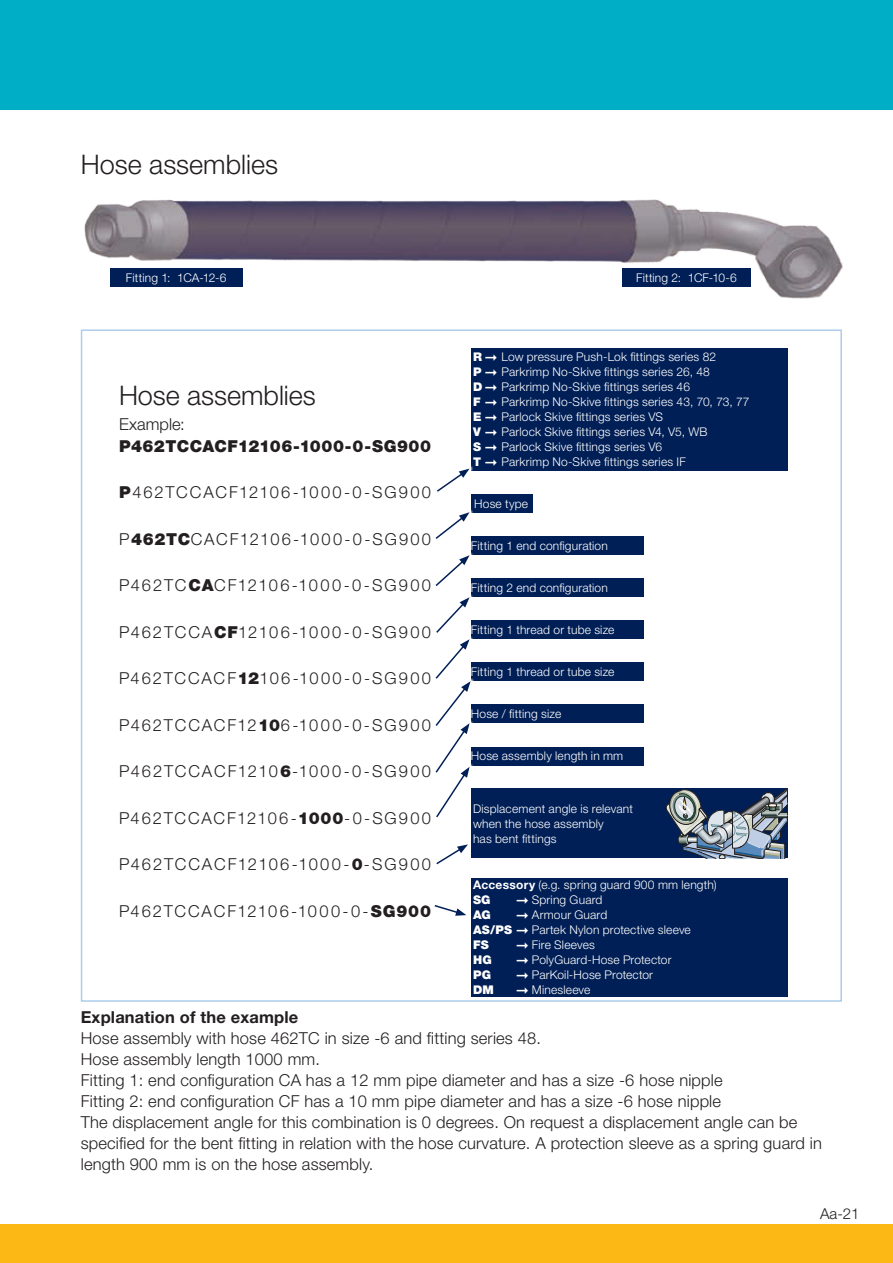
<style>
.page{position:relative;width:893px;height:1263px;background:#fff}
.page>*{position:absolute;margin:0;border:0;box-sizing:border-box;transform-origin:0 0}
.t1{font:300 27px "Helvetica Neue LT Std";color:#231f20}
.t2{font:300 16.5px/21px "Helvetica Neue LT Std";letter-spacing:.01em;color:#231f20}
.t3{font:300 16.5px "Helvetica Neue LT Std";letter-spacing:.12em;color:#231f20}
.t4{font:300 16.5px "Helvetica Neue LT Std";letter-spacing:.115em;color:#231f20}
.t5{font:300 16.5px "Helvetica Neue LT Std";letter-spacing:.11em;color:#231f20}
.t6{font:900 16.5px "Helvetica Neue LT Std";letter-spacing:.025em;color:#231f20}
.t7{font:700 16.5px "Helvetica Neue LT Std";letter-spacing:.01em;color:#231f20}
.t8{font:300 15px "Helvetica Neue LT Std";color:#231f20}
.t9{font:300 12px/15px "Helvetica Neue LT Std";letter-spacing:.015em;color:#fff}
.t10{font:900 12px "Helvetica Neue LT Std";letter-spacing:.02em;color:#fff}
.s1{font-weight:900}
.s2{font-weight:700}
</style>
<div class="page">
<div style="left:0;top:1224px;width:893px;height:39px;background:#fcb814"></div>
<img style="left:84px;top:200px;width:759px;height:99px">
<div style="left:110px;top:268px;width:133px;height:19px;background:#001f56"></div>
<div style="left:622px;top:268px;width:129px;height:19px;background:#001f56"></div>
<div style="left:471px;top:494px;width:61px;height:19px;background:#001f56"></div>
<div style="left:471px;top:536px;width:173px;height:19px;background:#001f56"></div>
<div style="left:471px;top:620px;width:173px;height:19px;background:#001f56"></div>
<div style="left:471px;top:578px;width:173px;height:19px;background:#001f56"></div>
<div style="left:471px;top:662px;width:173px;height:19px;background:#001f56"></div>
<div style="left:471px;top:704px;width:173px;height:19px;background:#001f56"></div>
<div style="left:471px;top:747px;width:173px;height:18px;background:#001f56"></div>
<div style="left:471px;top:348px;width:316px;height:123px;background:#001f56"></div>
<div style="left:471px;top:878px;width:316px;height:118px;background:#001f56"></div>
<div style="left:433px;top:464px;width:41px;height:32px;background:#fff"></div>
<svg style="left:437px;top:469px;width:33px;height:23px"></svg>
<div style="left:432px;top:508px;width:41px;height:35px;background:#fff"></div>
<svg style="left:435px;top:512px;width:35px;height:27px"></svg>
<div style="left:431px;top:551px;width:43px;height:39px;background:#fff"></div>
<svg style="left:435px;top:555px;width:35px;height:31px"></svg>
<div style="left:431px;top:719px;width:42px;height:57px;background:#fff"></div>
<div style="left:432px;top:763px;width:42px;height:58px;background:#fff"></div>
<svg style="left:435px;top:597px;width:36px;height:221px"></svg>
<svg style="left:436px;top:844px;width:32px;height:21px"></svg>
<svg style="left:434px;top:905px;width:32px;height:11px"></svg>
<div style="left:471px;top:789px;width:316px;height:69px;background:#001f56"></div>
<svg style="left:665px;top:788px;width:122px;height:70px"></svg>
<div style="left:0;top:0;width:893px;height:110px;background:#00aec5"></div>
<h1 class="t1" style="left:81px;top:148px;width:199px">Hose assemblies</h1>
<p class="t9" style="left:126px;top:270px;width:102px">Fitting 1: 1CA-12-6</p>
<p class="t9" style="left:636px;top:270px;width:102px">Fitting 2: 1CF-10-6</p>
<h1 class="t1" style="left:119px;top:379px;width:198px">Hose assemblies</h1>
<h2 class="t2" style="left:119px;top:414px;width:67px">Example:</h2>
<h2 class="t6" style="left:119px;top:436px;width:313px">P462TCCACF12106-1000-0-SG900</h2>
<h2 class="t4" style="left:119px;top:482px;width:314px"><span class="s1">P</span>462TCCACF12106-1000-0-SG900</h2>
<h2 class="t4" style="left:119px;top:529px;width:314px">P<span class="s1">462TC</span>CACF12106-1000-0-SG900</h2>
<h2 class="t3" style="left:119px;top:575px;width:314px">P462TC<span class="s1">CA</span>CF12106-1000-0-SG900</h2>
<h2 class="t3" style="left:119px;top:622px;width:313px">P462TCCA<span class="s1">CF</span>12106-1000-0-SG900</h2>
<h2 class="t3" style="left:119px;top:668px;width:314px">P462TCCACF<span class="s1">12</span>106-1000-0-SG900</h2>
<h2 class="t3" style="left:119px;top:715px;width:313px">P462TCCACF12<span class="s1">10</span>6-1000-0-SG900</h2>
<h2 class="t4" style="left:119px;top:761px;width:314px">P462TCCACF1210<span class="s1">6</span>-1000-0-SG900</h2>
<h2 class="t5" style="left:119px;top:808px;width:313px">P462TCCACF12106-<span class="s1">1000</span>-0-SG900</h2>
<h2 class="t3" style="left:119px;top:854px;width:313px">P462TCCACF12106-1000-<span class="s1">0</span>-SG900</h2>
<h2 class="t5" style="left:119px;top:901px;width:313px">P462TCCACF12106-1000-0-<span class="s1">SG900</span></h2>
<p class="t10" style="left:473px;top:350px;width:10px">R</p>
<p class="t9" style="left:501px;top:349px;width:216px">Low pressure Push-Lok fittings series 82</p>
<p class="t10" style="left:473px;top:365px;width:10px">P</p>
<p class="t9" style="left:501px;top:364px;width:210px">Parkrimp No-Skive fittings series 26, 48</p>
<p class="t10" style="left:473px;top:380px;width:11px">D</p>
<p class="t9" style="left:501px;top:379px;width:190px">Parkrimp No-Skive fittings series 46</p>
<p class="t10" style="left:473px;top:395px;width:9px">F</p>
<p class="t9" style="left:501px;top:394px;width:249px">Parkrimp No-Skive fittings series 43, 70, 73, 77</p>
<p class="t10" style="left:473px;top:410px;width:10px">E</p>
<p class="t9" style="left:501px;top:409px;width:163px">Parlock Skive fittings series VS</p>
<p class="t10" style="left:473px;top:425px;width:9px">V</p>
<p class="t9" style="left:501px;top:424px;width:207px">Parlock Skive fittings series V4, V5, WB</p>
<p class="t10" style="left:473px;top:440px;width:10px">S</p>
<p class="t9" style="left:501px;top:439px;width:162px">Parlock Skive fittings series V6</p>
<p class="t10" style="left:473px;top:455px;width:10px">T</p>
<p class="t9" style="left:501px;top:454px;width:186px">Parkrimp No-Skive fittings series IF</p>
<p class="t9" style="left:474px;top:496px;width:55px">Hose type</p>
<p class="t9" style="left:471px;top:538px;width:139px">Fitting 1 end configuration</p>
<p class="t9" style="left:471px;top:580px;width:139px">Fitting 2 end configuration</p>
<p class="t9" style="left:471px;top:622px;width:145px">Fitting 1 thread or tube size</p>
<p class="t9" style="left:471px;top:664px;width:145px">Fitting 1 thread or tube size</p>
<p class="t9" style="left:471px;top:706px;width:92px">Hose / fitting size</p>
<p class="t9" style="left:471px;top:748px;width:154px">Hose assembly length in mm</p>
<p class="t9" style="left:473px;top:801px;width:162px">Displacement angle is relevant when the hose assembly<br>has bent fittings</p>
<p class="t9" style="left:473px;top:877px;width:245px"><span class="s2">Accessory</span> (e.g. spring guard 900 mm length)<br><span class="s1">SG</span></p>
<p class="t9" style="left:532px;top:892px;width:72px">Spring Guard</p>
<p class="t10" style="left:473px;top:908px;width:19px">AG</p>
<p class="t9" style="left:532px;top:907px;width:77px">Armour Guard</p>
<p class="t10" style="left:473px;top:923px;width:41px">AS/PS</p>
<p class="t9" style="left:532px;top:922px;width:160px">Partek Nylon protective sleeve</p>
<p class="t10" style="left:473px;top:938px;width:17px">FS</p>
<p class="t9" style="left:532px;top:937px;width:65px">Fire Sleeves</p>
<p class="t10" style="left:473px;top:953px;width:20px">HG</p>
<p class="t9" style="left:532px;top:952px;width:141px">PolyGuard-Hose Protector</p>
<p class="t10" style="left:473px;top:968px;width:20px">PG</p>
<p class="t9" style="left:532px;top:967px;width:123px">ParKoil-Hose Protector</p>
<p class="t10" style="left:473px;top:983px;width:22px">DM</p>
<p class="t9" style="left:532px;top:982px;width:60px">Minesleeve</p>
<h2 class="t7" style="left:81px;top:1007px;width:219px">Explanation of the example</h2>
<p class="t2" style="left:81px;top:1027px;width:743px">Hose assembly with hose 462TC in size -6 and fitting series 48.<br>Hose assembly length 1000 mm.<br>Fitting 1: end configuration CA has a 12 mm pipe diameter and has a size -6 hose nipple<br>Fitting 2: end configuration CF has a 10 mm pipe diameter and has a size -6 hose nipple<br>The displacement angle for this combination is 0 degrees. On request a displacement angle can be specified for the bent fitting in relation with the hose curvature. A protection sleeve as a spring guard in length 900 mm is on the hose assembly.</p>
<p class="t8" style="left:820px;top:1205px;width:41px">Aa-21</p>
</div>
